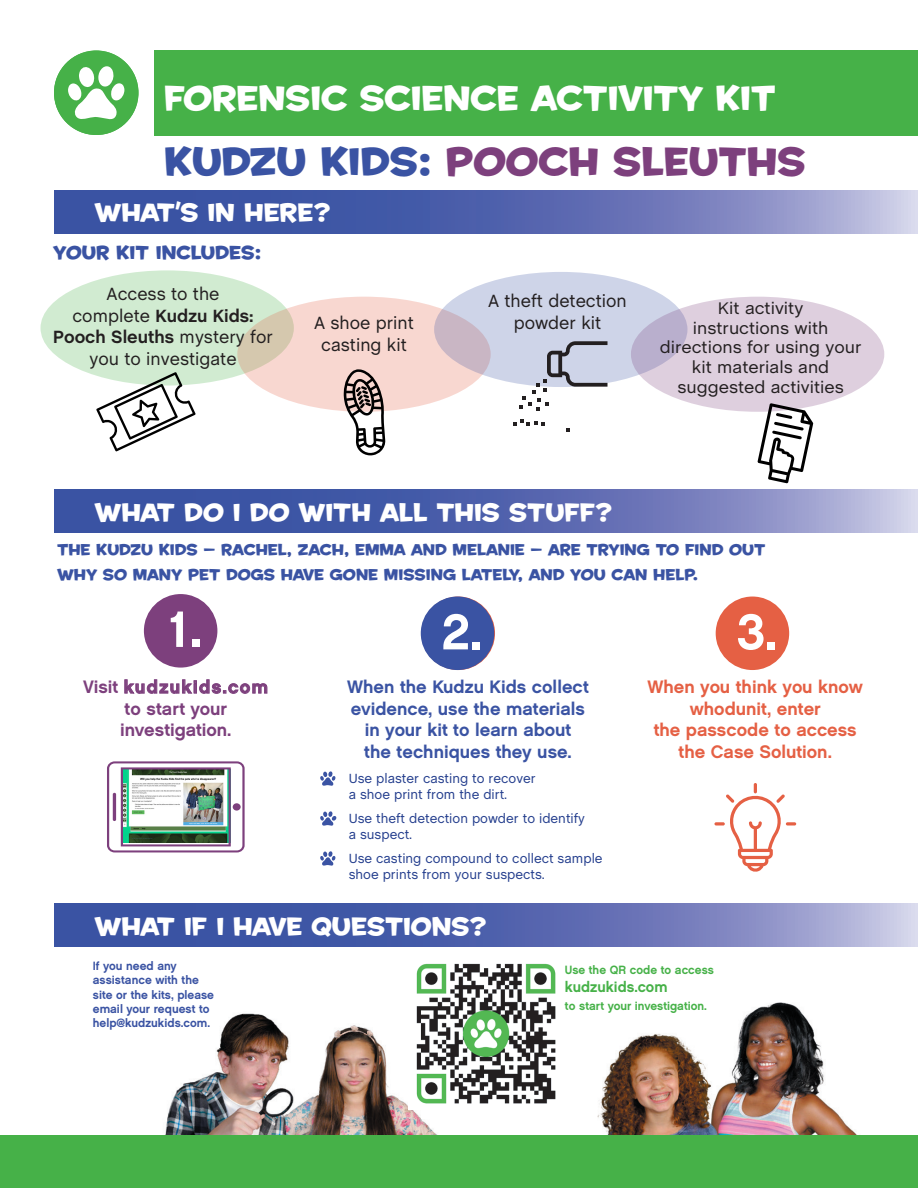
<style>
.page{position:relative;width:918px;height:1188px;background:#fff}
.page>*{position:absolute;margin:0;border:0;box-sizing:border-box;transform-origin:0 0}
.t1{font:51px "Chalet New York Nineteen Sixty";color:#fff}
.t2{font:37.5px "House A Rama Kingpin";color:#7d407d}
.t3{font:33px "House A Rama Kingpin";color:#fff}
.t4{font:24px "House A Rama Kingpin";color:#fff}
.t5{font:18px/21.6px "Chalet";color:#231f20;text-align:center}
.t6{font:18px/21.6px "Chalet New York Nineteen Sixty";color:#3a53a3;text-align:center}
.t7{font:18px/21.6px "Chalet New York Nineteen Sixty";color:#e56044;text-align:center}
.t8{font:18px/21.6px "Chalet New York Nineteen Sixty";color:#7d407d;text-align:center}
.t9{font:18px "House A Rama Kingpin";color:#3a53a3}
.t10{font:17.1px/19.8px "Chalet";color:#231f20;text-align:center;scale:1.05 1}
.t11{font:15px/25.5px "House A Rama Kingpin";color:#3a53a3}
.t12{font:15px "Chalet New York Nineteen Sixty";color:#46b148}
.t13{font:13.5px/16.2px "Chalet";color:#253f8e}
.t14{font:12px/14.4px "Chalet New York Nineteen Sixty";color:#3a53a3}
.t15{font:12px "Chalet New York Nineteen Sixty";color:#46b148}
.s1{color:#3a53a3}
.s2{font-weight:700}
</style>
<div class="page">
<img style="left:165px;top:1013px;width:272px;height:122px">
<img style="left:243px;top:1013px;width:75px;height:122px">
<img style="left:732px;top:1002px;width:125px;height:133px">
<img style="left:597px;top:1034px;width:135px;height:101px">
<div style="left:54px;top:51px;width:84px;height:84px;background:#46b148;border-radius:50%"></div>
<svg style="left:68px;top:66px;width:56px;height:53px"></svg>
<svg style="left:54px;top:489px;width:864px;height:43px;background:#5f6fb3"></svg>
<svg style="left:54px;top:903px;width:864px;height:44px;background:#5f6fb3"></svg>
<svg style="left:54px;top:190px;width:864px;height:44px;background:#5f6fb3"></svg>
<div style="left:40px;top:270px;width:254px;height:116px;background:#d1ebd1;border-radius:50%"></div>
<svg style="left:237px;top:297px;width:254px;height:115px;background:#f3d5cc"></svg>
<svg style="left:434px;top:272px;width:254px;height:115px;background:#cdcfe3"></svg>
<svg style="left:631px;top:297px;width:253px;height:115px;background:#dacbdc"></svg>
<svg style="left:96px;top:372px;width:100px;height:79px"></svg>
<svg style="left:343px;top:369px;width:43px;height:86px"></svg>
<svg style="left:757px;top:403px;width:56px;height:80px"></svg>
<div style="left:144px;top:594px;width:73px;height:74px;background:#7d407d;border-radius:50%"></div>
<div style="left:716px;top:597px;width:73px;height:73px;background:#e56044;border-radius:50%"></div>
<div style="left:421px;top:597px;width:73px;height:73px;background:#3a53a3;border-radius:50%"></div>
<svg style="left:320px;top:771px;width:15px;height:15px"></svg>
<svg style="left:320px;top:811px;width:16px;height:15px"></svg>
<svg style="left:320px;top:851px;width:15px;height:15px"></svg>
<div style="left:0;top:1135px;width:918px;height:53px;background:#46b148"></div>
<img style="left:408px;top:963px;width:148px;height:147px">
<div style="left:154px;top:51px;width:764px;height:85px;background:#46b148"></div>
<svg style="left:519px;top:341px;width:89px;height:70px"></svg>
<svg style="left:513px;top:419px;width:32px;height:7px"></svg>
<svg style="left:566px;top:428px;width:4px;height:4px"></svg>
<svg style="left:714px;top:783px;width:82px;height:89px"></svg>
<svg style="left:107px;top:761px;width:138px;height:91px"></svg>
<hr style="left:113px;top:793px;width:3px;height:28px;background:#7d407d;border-radius:2px">
<div style="left:233px;top:803px;width:8px;height:8px;background:#7d407d;border-radius:50%"></div>
<p class="t3" style="left:164px;top:76px;width:613px">FORENSIC SCIENCE ACTIVITY KIT</p>
<p class="t2" style="left:164px;top:136px;width:643px"><span class="s1">KUDZU KIDS:</span> POOCH SLEUTHS</p>
<p class="t4" style="left:94px;top:196px;width:237px">WHAT’S IN HERE?</p>
<p class="t9" style="left:53px;top:241px;width:210px">YOUR KIT INCLUDES:</p>
<p class="t5" style="left:53px;top:283px;width:221px">Access to the<br>complete <span class="s2">Kudzu Kids:<br>Pooch Sleuths</span> mystery for you to investigate</p>
<p class="t5" style="left:314px;top:312px;width:101px">A shoe print casting kit</p>
<p class="t5" style="left:488px;top:290px;width:140px">A theft detection powder kit</p>
<p class="t10" style="left:660px;top:298px;width:194px">Kit activity<br>instructions with directions for using your kit materials and suggested activities</p>
<p class="t4" style="left:94px;top:496px;width:519px">WHAT DO I DO WITH ALL THIS STUFF?</p>
<p class="t11" style="left:57px;top:536px;width:710px">THE KUDZU KIDS — RACHEL, ZACH, EMMA AND MELANIE — ARE TRYING TO FIND OUT<br>WHY SO MANY PET DOGS HAVE GONE MISSING LATELY, AND YOU CAN HELP.</p>
<p class="t1" style="left:168px;top:598px;width:35px">1.</p>
<p class="t1" style="left:442px;top:601px;width:42px">2.</p>
<p class="t1" style="left:737px;top:601px;width:42px">3.</p>
<p class="t8" style="left:83px;top:676px;width:186px">Visit kudzukids.com to start your investigation.</p>
<p class="t7" style="left:647px;top:676px;width:217px">When you think you know whodunit, enter<br>the passcode to access the Case Solution.</p>
<p class="t6" style="left:347px;top:676px;width:243px">When the Kudzu Kids collect evidence, use the materials in your kit to learn about<br>the techniques they use.</p>
<p class="t13" style="left:349px;top:770px;width:188px">Use plaster casting to recover a shoe print from the dirt.</p>
<p class="t13" style="left:349px;top:810px;width:238px">Use theft detection powder to identify a suspect.</p>
<p class="t13" style="left:349px;top:850px;width:255px">Use casting compound to collect sample shoe prints from your suspects.</p>
<p class="t4" style="left:94px;top:910px;width:394px">WHAT IF I HAVE QUESTIONS?</p>
<p class="t14" style="left:93px;top:958px;width:123px">If you need any assistance with the site or the kits, please email your request to help@kudzukids.com.</p>
<p class="t15" style="left:565px;top:963px;width:151px">Use the QR code to access</p>
<p class="t12" style="left:565px;top:978px;width:104px">kudzukids.com</p>
<p class="t15" style="left:565px;top:998px;width:143px">to start your investigation.</p>
</div>
